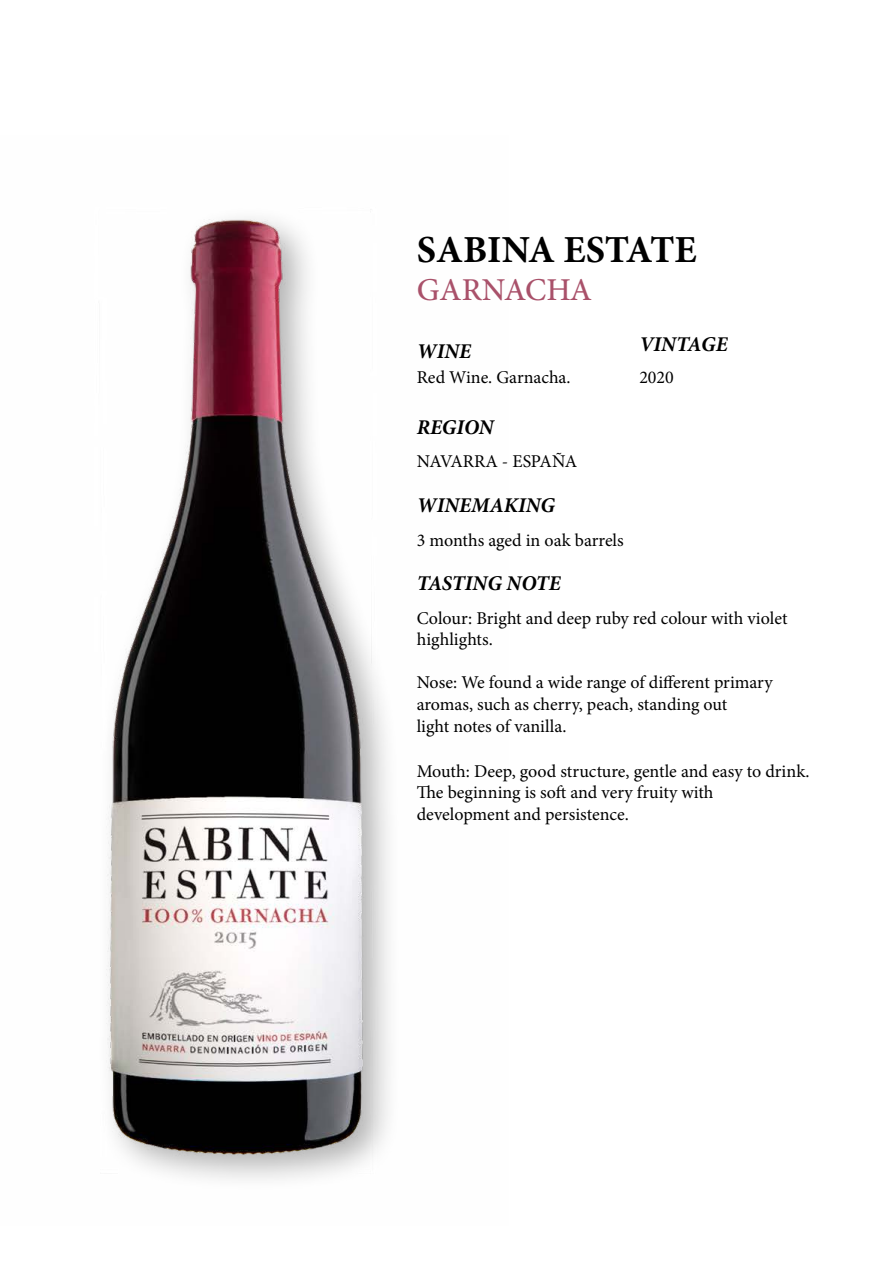
<style>
.page{position:relative;width:893px;height:1263px;background:#fff}
.page>*{position:absolute;margin:0;border:0;box-sizing:border-box;transform-origin:0 0}
.t1{font:700 38.25px "Minion Pro";color:#000}
.t2{font:500 31.8px "Minion Pro";color:#a9516a}
.t3{font:italic 700 21px "Minion Pro";color:#000}
.t4{font:18px/21.6px "Minion Pro";color:#000}
</style>
<div class="page">
<img style="left:106px;top:218px;width:284px;height:962px">
<h1 class="t1" style="left:417px;top:222px;width:282px">SABINA ESTATE</h1>
<h2 class="t2" style="left:417px;top:268px;width:177px">GARNACHA</h2>
<p class="t3" style="left:639px;top:329px;width:90px">VINTAGE</p>
<p class="t4" style="left:639px;top:367px;width:36px">2020</p>
<p class="t3" style="left:417px;top:336px;width:56px">WINE</p>
<p class="t4" style="left:417px;top:367px;width:155px">Red Wine. Garnacha.</p>
<p class="t3" style="left:417px;top:413px;width:79px">REGION</p>
<p class="t4" style="left:417px;top:450px;width:162px">NAVARRA - ESPAÑA</p>
<p class="t3" style="left:417px;top:490px;width:140px">WINEMAKING</p>
<p class="t4" style="left:417px;top:529px;width:208px">3 months aged in oak barrels</p>
<p class="t3" style="left:417px;top:568px;width:146px">TASTING NOTE</p>
<p class="t4" style="left:417px;top:607px;width:372px">Colour: Bright and deep ruby red colour with violet highlights.</p>
<p class="t4" style="left:417px;top:672px;width:357px">Nose: We found a wide range of different primary aromas, such as cherry, peach, standing out<br>light notes of vanilla.</p>
<p class="t4" style="left:417px;top:760px;width:394px">Mouth: Deep, good structure, gentle and easy to drink.<br>The beginning is soft and very fruity with development and persistence.</p>
</div>
